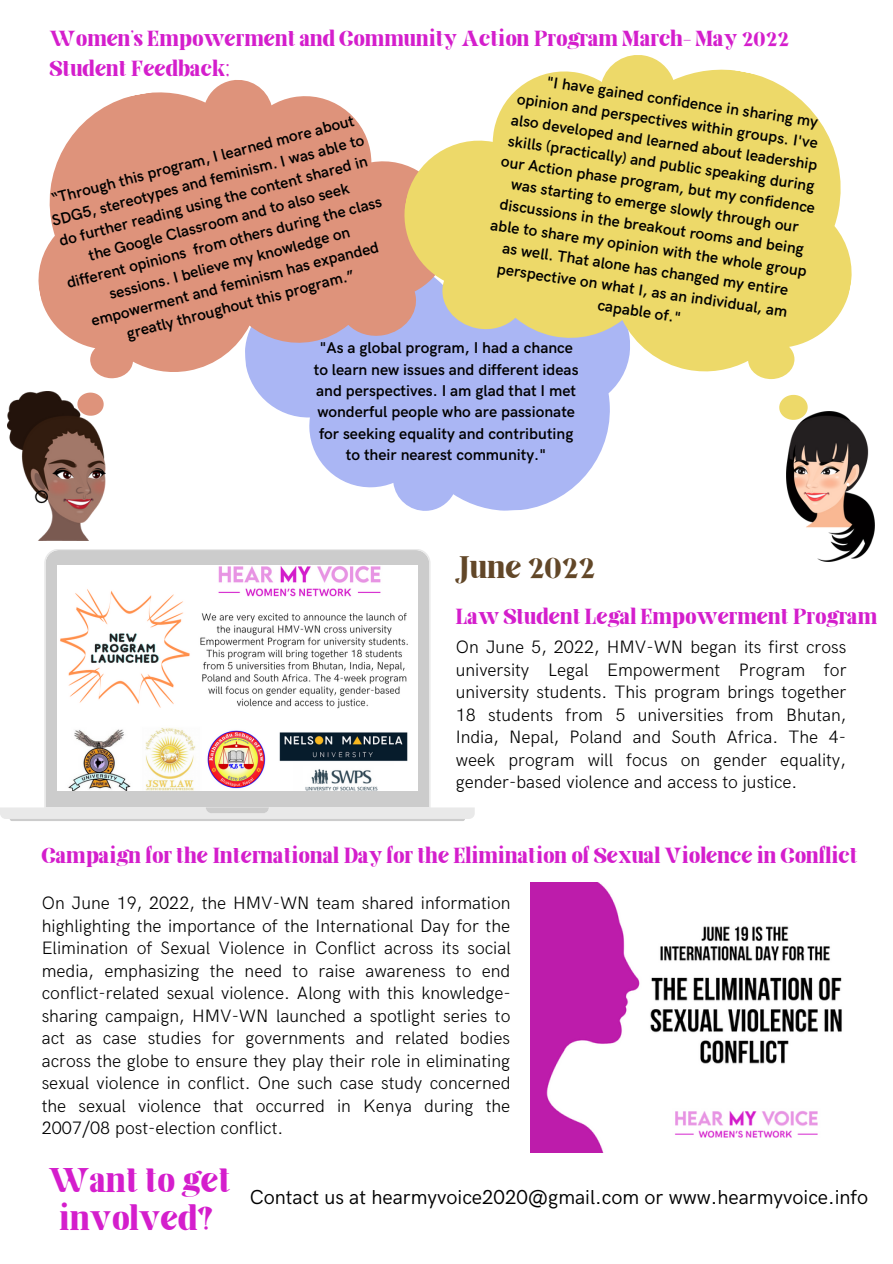
<style>
.page{position:relative;width:893px;height:1264px;background:#fff}
.page>*{position:absolute;margin:0;border:0;box-sizing:border-box;transform-origin:0 0}
.t1{font:33px/38.2px "Elika Gorica";color:#d41ecc;text-align:center}
.t2{font:30px "Elika Gorica";color:#624728}
.t3{font:21px/29.2px "Elika Gorica";color:#d41ecc}
.t4{font:20.25px "HK Grotesk";color:#000}
.t5{font:300 18px/22.5px "HK Grotesk";color:#000;text-align:justify}
.t6{font:600 15.75px/21.3px "HK Grotesk";color:#000;text-align:center}
</style>
<div class="page">
<svg style="left:259px;top:394px;width:351px;height:117px;fill:#aab6f4"></svg>
<svg style="left:0;top:549px;width:474px;height:270px"></svg>
<svg style="left:206px;top:807px;width:63px;height:6px"></svg>
<svg style="left:10px;top:819px;width:455px;height:2px"></svg>
<img style="left:57px;top:565px;width:360px;height:225px">
<img style="left:530px;top:882px;width:312px;height:270px">
<svg style="left:38px;top:80px;width:346px;height:314px;fill:#de937b"></svg>
<img style="left:7px;top:391px;width:98px;height:150px">
<img style="left:786px;top:411px;width:88px;height:150px">
<svg style="left:384px;top:55px;width:468px;height:342px;fill:#edd969"></svg>
<svg style="left:778px;top:394px;width:29px;height:26px"></svg>
<h3 class="t3" style="left:50px;top:27px;width:741px">Women's Empowerment and Community Action Program March- May 2022<br>Student Feedback;</h3>
<p class="t6" style="left:547px;top:72px;width:276px;rotate:8deg">"I have gained confidence in sharing my</p>
<p class="t6" style="left:518px;top:90px;width:305px;rotate:8deg">opinion and perspectives within groups. I've</p>
<p class="t6" style="left:42px;top:192px;width:326px;rotate:-15deg">“Through this program, I learned more about SDG5, stereotypes and feminism. I was able to do further reading using the content shared in the Google Classroom and to also seek different opinions from others during the class sessions. I believe my knowledge on empowerment and feminism has expanded greatly throughout this program.”</p>
<p class="t6" style="left:512px;top:111px;width:311px;rotate:8deg">also developed and learned about leadership</p>
<p class="t6" style="left:509px;top:132px;width:311px;rotate:8deg">skills (practically) and public speaking during</p>
<p class="t6" style="left:502px;top:152px;width:319px;rotate:8deg">our Action phase program, but my confidence</p>
<p class="t6" style="left:512px;top:175px;width:292px;rotate:8deg">was starting to emerge slowly through our</p>
<p class="t6" style="left:501px;top:195px;width:308px;rotate:8deg">discussions in the breakout rooms and being</p>
<p class="t6" style="left:492px;top:215px;width:321px;rotate:8deg">able to share my opinion with the whole group</p>
<p class="t6" style="left:504px;top:239px;width:290px;rotate:8deg">as well. That alone has changed my entire</p>
<p class="t6" style="left:498px;top:260px;width:295px;rotate:8deg">perspective on what I, as an individual, am</p>
<p class="t6" style="left:599px;top:295px;width:85px;rotate:8deg">capable of."</p>
<p class="t6" style="left:314px;top:338px;width:266px">"As a global program, I had a chance to learn new issues and different ideas and perspectives. I am glad that I met wonderful people who are passionate for seeking equality and contributing to their nearest community."</p>
<h2 class="t2" style="left:456px;top:555px;width:140px">June 2022</h2>
<h3 class="t3" style="left:455px;top:604px;width:423px">Law Student Legal Empowerment Program</h3>
<p class="t5" style="left:455px;top:636px;width:392px">On June 5, 2022, HMV-WN began its first cross university Legal Empowerment Program for university students. This program brings together 18 students from 5 universities from Bhutan, India, Nepal, Poland and South Africa. The 4- week program will focus on gender equality, gender-based violence and access to justice.</p>
<h3 class="t3" style="left:42px;top:843px;width:817px">Campaign for the International Day for the Elimination of Sexual Violence in Conflict</h3>
<p class="t5" style="left:42px;top:892px;width:470px">On June 19, 2022, the HMV-WN team shared information highlighting the importance of the International Day for the Elimination of Sexual Violence in Conflict across its social media, emphasizing the need to raise awareness to end conflict-related sexual violence. Along with this knowledge&shy;sharing campaign, HMV-WN launched a spotlight series to act as case studies for governments and related bodies across the globe to ensure they play their role in eliminating sexual violence in conflict. One such case study concerned the sexual violence that occurred in Kenya during the 2007/08 post-election conflict.</p>
<h1 class="t1" style="left:48px;top:1164px;width:184px">Want to get involved?</h1>
<p class="t4" style="left:250px;top:1185px;width:620px">Contact us at hearmyvoice2020@gmail.com or www.hearmyvoice.info</p>
</div>
